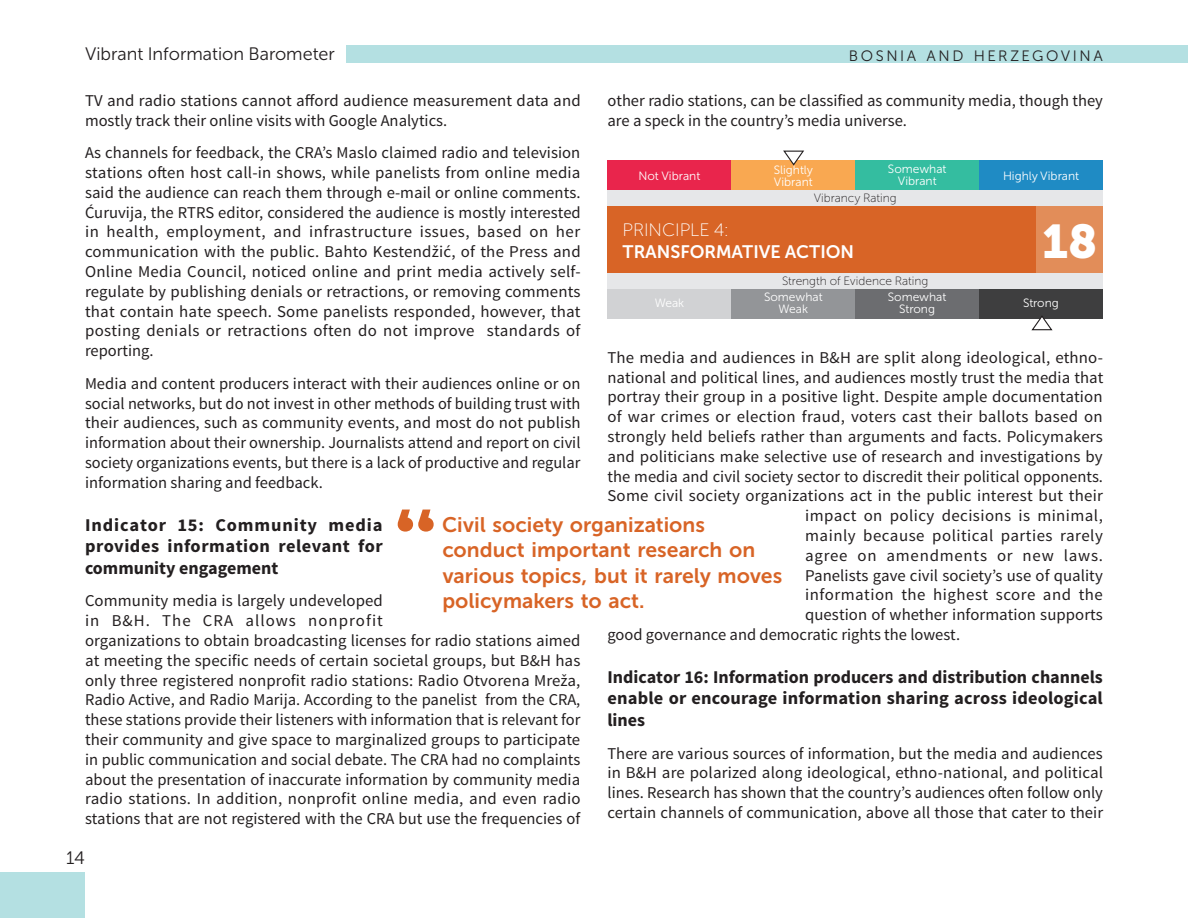
<style>
.page{position:relative;width:1188px;height:918px;background:#fff}
.page>*{position:absolute;margin:0;border:0;box-sizing:border-box;transform-origin:0 0}
.t1{font:47.1px "Museo Sans Cyrl 900";color:#fff}
.Pullquotes{font:21px/25.5px "Museo Sans Cyrl 700";color:#d86426}
.Indicator{font:700 18px/21.6px "Source Sans Pro";letter-spacing:.01em;color:#231f20;text-align:justify}
.t2{font:18px "Museo Sans Cyrl 300";color:#231f20}
.t3{font:18px "Museo Sans Cyrl 700";color:#fff}
.t4{font:18px "Museo Sans Cyrl 100";color:#fff}
.t5{font:16.5px/19.8px "Source Sans Pro";letter-spacing:.005em;color:#231f20}
.t6{font:16.5px "Source Sans Pro";letter-spacing:.03em;color:#231f20}
.t7{font:16.5px "Source Sans Pro";letter-spacing:.025em;color:#231f20}
.t8{font:16.5px "Source Sans Pro";letter-spacing:.045em;color:#231f20}
.t9{font:15px "Museo Sans Cyrl 300";letter-spacing:.175em;color:#231f20}
.t10{font:12px "Museo Sans Cyrl 300";color:#fff}
.t11{font:12px "Museo Sans Cyrl 100";color:#231f20}
</style>
<div class="page">
<div style="left:0;top:872px;width:85px;height:46px;background:#b4e0e2"></div>
<div style="left:346px;top:45px;width:842px;height:18px;background:#b4e0e2"></div>
<div style="left:608px;top:273px;width:495px;height:17px;background:#e6e7e9"></div>
<div style="left:608px;top:190px;width:495px;height:16px;background:#e6e7e9"></div>
<div style="left:608px;top:206px;width:495px;height:67px;background:#d86426"></div>
<div style="left:1036px;top:206px;width:67px;height:67px;background:#e28d59"></div>
<div style="left:855px;top:160px;width:124px;height:30px;background:#34bda0"></div>
<div style="left:979px;top:160px;width:124px;height:30px;background:#1f8bc4"></div>
<div style="left:731px;top:160px;width:124px;height:30px;background:#f9a851"></div>
<div style="left:608px;top:160px;width:123px;height:30px;background:#e9254c"></div>
<svg style="left:783px;top:150px;width:21px;height:16px"></svg>
<div style="left:855px;top:290px;width:124px;height:29px;background:#6c6d70"></div>
<div style="left:979px;top:290px;width:124px;height:29px;background:#3e3e3f"></div>
<div style="left:731px;top:290px;width:124px;height:29px;background:#939598"></div>
<div style="left:608px;top:290px;width:123px;height:29px;background:#d1d2d4"></div>
<svg style="left:1031px;top:316px;width:22px;height:15px"></svg>
<svg style="left:398px;top:510px;width:36px;height:22px"></svg>
<p class="t2" style="left:85px;top:44px;width:251px">Vibrant Information Barometer</p>
<p class="t9" style="left:849px;top:48px;width:256px">BOSNIA AND HERZEGOVINA</p>
<p class="t5" style="left:85px;top:91px;width:497px">TV and radio stations cannot afford audience measurement data and mostly track their online visits with Google Analytics.</p>
<p class="t5" style="left:85px;top:143px;width:497px;text-align:justify">As channels for feedback, the CRA’s Maslo claimed radio and television stations often host call-in shows, while panelists from online media said the audience can reach them through e-mail or online comments.<br>Ćuruvija, the RTRS editor, considered the audience is mostly interested in health, employment, and infrastructure issues, based on her communication with the public. Bahto Kestendžić, of the Press and Online Media Council, noticed online and print media actively self&shy;regulate by publishing denials or retractions, or removing comments that contain hate speech. Some panelists responded, however, that posting denials or retractions often do not improve standards of reporting.</p>
<p class="t5" style="left:85px;top:374px;width:497px;text-align:justify">Media and content producers interact with their audiences online or on social networks, but do not invest in other methods of building trust with their audiences, such as community events, and most do not publish information about their ownership. Journalists attend and report on civil society organizations events, but there is a lack of productive and regular information sharing and feedback.</p>
<p class="Indicator" style="left:85px;top:515px;width:299px">Indicator 15: Community media provides information relevant for community engagement</p>
<p class="t5" style="left:85px;top:591px;width:497px">Community media is largely undeveloped<br>in B&amp;H. The CRA allows nonprofit<br>organizations to obtain broadcasting licenses for radio stations aimed at meeting the specific needs of certain societal groups, but B&amp;H has only three registered nonprofit radio stations: Radio Otvorena Mreža, Radio Active, and Radio Marija. According to the panelist from the CRA, these stations provide their listeners with information that is relevant for their community and give space to marginalized groups to participate in public communication and social debate. The CRA had no complaints about the presentation of inaccurate information by community media radio stations. In addition, nonprofit online media, and even radio stations that are not registered with the CRA but use the frequencies of</p>
<p class="t5" style="left:608px;top:91px;width:497px">other radio stations, can be classified as community media, though they are a speck in the country’s media universe.</p>
<p class="t10" style="left:888px;top:163px;width:60px">Somewhat</p>
<p class="t10" style="left:898px;top:175px;width:40px">Vibrant</p>
<p class="t10" style="left:1003px;top:169px;width:78px">Highly Vibrant</p>
<p class="t10" style="left:774px;top:163px;width:41px">Slightly</p>
<p class="t10" style="left:774px;top:175px;width:40px">Vibrant</p>
<p class="t10" style="left:639px;top:169px;width:63px">Not Vibrant</p>
<p class="t11" style="left:814px;top:191px;width:84px">Vibrancy Rating</p>
<p class="t4" style="left:623px;top:221px;width:107px">PRINCIPLE 4:</p>
<p class="t3" style="left:623px;top:242px;width:233px">TRANSFORMATIVE ACTION</p>
<p class="t1" style="left:1042px;top:215px;width:57px">18</p>
<p class="t11" style="left:782px;top:275px;width:148px">Strength of Evidence Rating</p>
<p class="t10" style="left:764px;top:291px;width:60px">Somewhat</p>
<p class="t10" style="left:779px;top:303px;width:31px">Weak</p>
<p class="t10" style="left:888px;top:291px;width:60px">Somewhat</p>
<p class="t10" style="left:899px;top:303px;width:37px">Strong</p>
<p class="t10" style="left:1023px;top:297px;width:37px">Strong</p>
<p class="t10" style="left:655px;top:297px;width:31px">Weak</p>
<p class="t5" style="left:608px;top:348px;width:497px">The media and audiences in B&amp;H are split along ideological, ethno-</p>
<p class="t5" style="left:608px;top:368px;width:497px">national and political lines, and audiences mostly trust the media that</p>
<p class="t5" style="left:608px;top:387px;width:497px">portray their group in a positive light. Despite ample documentation</p>
<p class="t5" style="left:608px;top:407px;width:497px">of war crimes or election fraud, voters cast their ballots based on</p>
<p class="t5" style="left:608px;top:427px;width:497px">strongly held beliefs rather than arguments and facts. Policymakers</p>
<p class="t5" style="left:608px;top:447px;width:497px">and politicians make selective use of research and investigations by</p>
<p class="t5" style="left:608px;top:467px;width:497px">the media and civil society sector to discredit their political opponents.</p>
<p class="t5" style="left:608px;top:486px;width:497px">Some civil society organizations act in the public interest but their</p>
<p class="t7" style="left:805px;top:506px;width:299px">impact on policy decisions is minimal,</p>
<p class="t6" style="left:805px;top:525px;width:299px">mainly because political parties rarely</p>
<p class="t8" style="left:805px;top:545px;width:299px">agree on amendments or new laws.</p>
<p class="t5" style="left:805px;top:566px;width:299px">Panelists gave civil society’s use of quality</p>
<p class="t6" style="left:805px;top:585px;width:299px">information the highest score and the</p>
<p class="t5" style="left:805px;top:605px;width:299px">question of whether information supports</p>
<p class="t5" style="left:608px;top:625px;width:354px">good governance and democratic rights the lowest.</p>
<p class="Indicator" style="left:608px;top:667px;width:497px">Indicator 16: Information producers and distribution channels enable or encourage information sharing across ideological lines</p>
<p class="t5" style="left:608px;top:744px;width:497px;text-align:justify">There are various sources of information, but the media and audiences in B&amp;H are polarized along ideological, ethno-national, and political lines. Research has shown that the country’s audiences often follow only certain channels of communication, above all those that cater to their</p>
<p class="Pullquotes" style="left:442px;top:512px;width:342px">Civil society organizations conduct important research on various topics, but it rarely moves policymakers to act.</p>
<p class="t2" style="left:66px;top:848px;width:21px">14</p>
</div>
